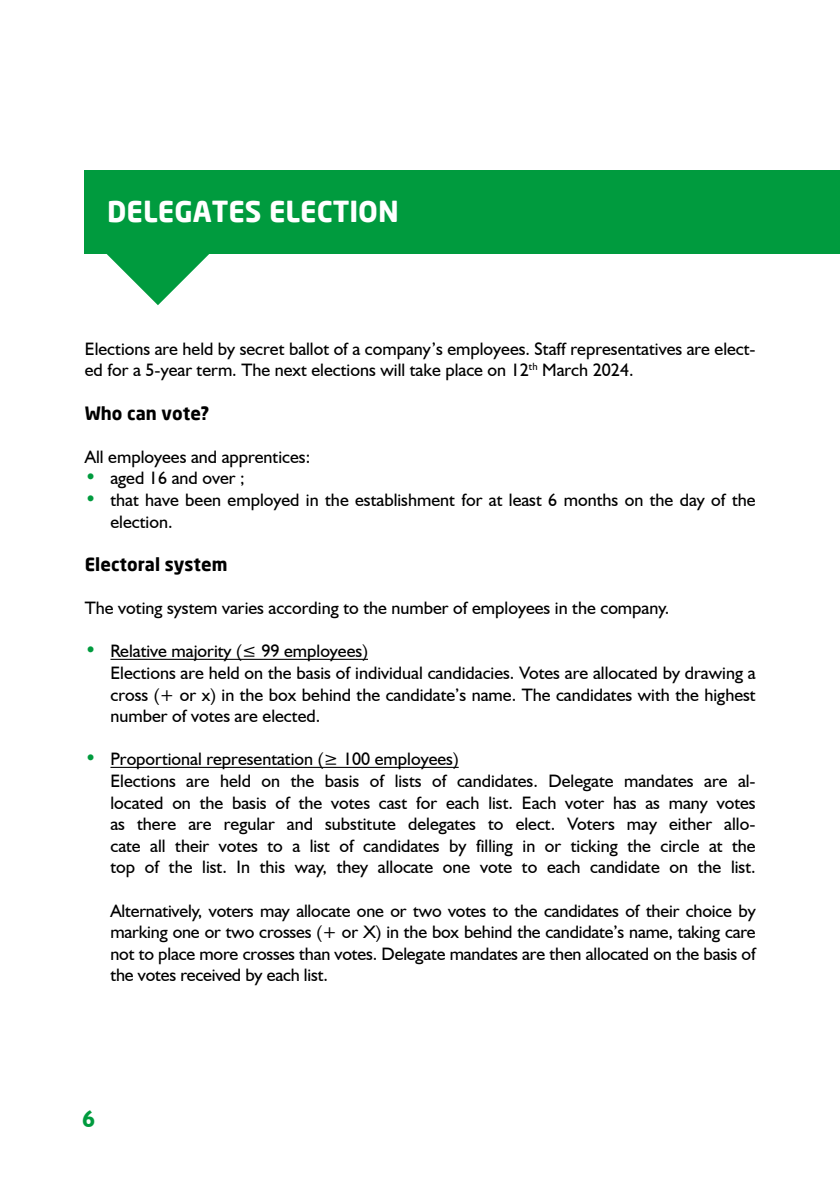
<style>
.page{position:relative;width:840px;height:1191px;background:#fff}
.page>*{position:absolute;margin:0;border:0;box-sizing:border-box;transform-origin:0 0}
.t1{font:700 28.4px "Neo Sans";color:#fff}
.t2{font:700 23.8px "Humanist 521 BT";color:#009b3e}
.t3{font:18px/21.6px "Humanist 521 BT";color:#000}
.t4{font:700 18px "Neo Sans";color:#000}
.s1{font-size:20px;color:#009b3e}
</style>
<div class="page">
<svg style="left:106px;top:254px;width:103px;height:51px"></svg>
<div style="left:84px;top:170px;width:755px;height:84px;background:#009b3e"></div>
<hr style="left:110px;top:659px;width:258px;height:1px;background:#000">
<hr style="left:110px;top:767px;width:348px;height:1px;background:#000">
<h1 class="t1" style="left:107px;top:193px;width:293px">DELEGATES ELECTION</h1>
<p class="t3" style="left:85px;top:337px;width:672px">Elections are held by secret ballot of a company’s employees. Staff representatives are elect&shy;ed for a 5-year term. The next elections will take place on 12<sup>th</sup> March 2024.</p>
<p class="t4" style="left:85px;top:401px;width:126px">Who can vote?</p>
<p class="t3" style="left:85px;top:445px;width:227px">All employees and apprentices:</p>
<p class="t3" style="left:85px;top:467px;width:161px"><span class="s1">•</span> aged 16 and over ;</p>
<p class="t3" style="left:110px;top:489px;width:646px;text-indent:-26px"><span class="s1">•</span> that have been employed in the establishment for at least 6 months on the day of the election.</p>
<p class="t4" style="left:85px;top:552px;width:144px">Electoral system</p>
<p class="t3" style="left:85px;top:597px;width:585px">The voting system varies according to the number of employees in the company.</p>
<p class="t3" style="left:110px;top:640px;width:646px;text-indent:-26px"><span class="s1">•</span> Relative majority (≤ 99 employees)<br>Elections are held on the basis of individual candidacies. Votes are allocated by drawing a cross (+ or x) in the box behind the candidate’s name. The candidates with the highest number of votes are elected.</p>
<p class="t3" style="left:110px;top:748px;width:646px;text-indent:-26px"><span class="s1">•</span> Proportional representation (≥ 100 employees)<br>Elections are held on the basis of lists of candidates. Delegate mandates are al&shy;located on the basis of the votes cast for each list. Each voter has as many votes as there are regular and substitute delegates to elect. Voters may either allo&shy;cate all their votes to a list of candidates by filling in or ticking the circle at the top of the list. In this way, they allocate one vote to each candidate on the list.</p>
<p class="t3" style="left:110px;top:899px;width:646px;text-align:justify">Alternatively, voters may allocate one or two votes to the candidates of their choice by marking one or two crosses (+ or X) in the box behind the candidate’s name, taking care not to place more crosses than votes. Delegate mandates are then allocated on the basis of the votes received by each list.</p>
<h2 class="t2" style="left:82px;top:1104px;width:15px">6</h2>
</div>
